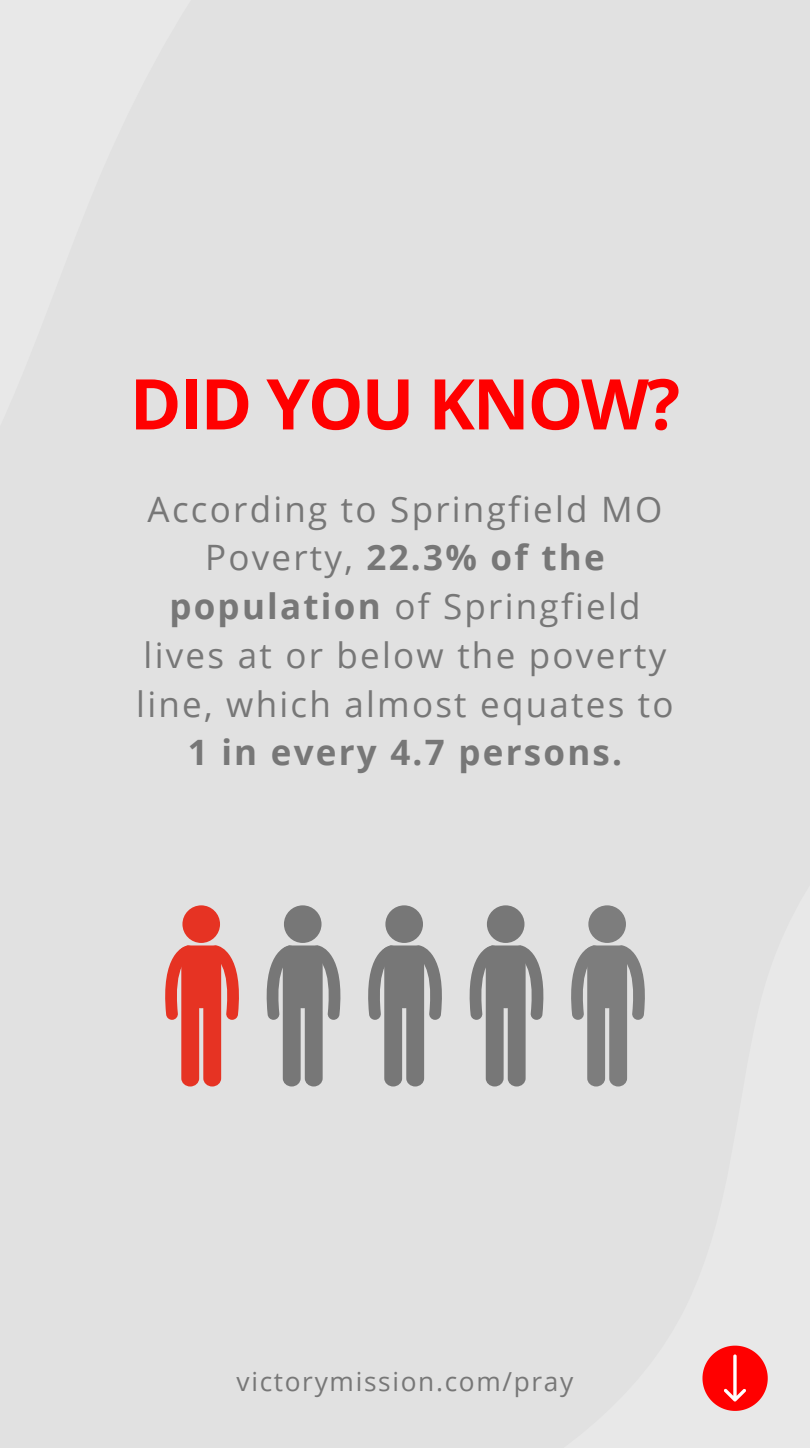
<style>
.page{position:relative;width:810px;height:1448px;background:#e1e1e1}
.page>*{position:absolute;margin:0;border:0;box-sizing:border-box;transform-origin:0 0}
.t1{font:700 70px "Open Sans";letter-spacing:-.03em;color:#f00}
.t2{font:35px/48.8px "Open Sans";letter-spacing:.065em;color:#777;text-align:center}
.t3{font:700 35px "Open Sans";letter-spacing:.065em;color:#777}
.t4{font:26.2px "Open Sans";letter-spacing:.065em;color:#777}
.s1{font-weight:700}
</style>
<div class="page">
<svg style="left:702px;top:1345px;width:66px;height:65px;background:#f94141"></svg>
<svg style="left:160px;top:945px;width:84px;height:141px;background:#e37d74"></svg>
<div style="left:182px;top:905px;width:38px;height:38px;background:#e63323;border-radius:50%"></div>
<svg style="left:363px;top:945px;width:84px;height:141px;background:#a4a4a4"></svg>
<div style="left:385px;top:905px;width:38px;height:38px;background:#777;border-radius:50%"></div>
<svg style="left:465px;top:945px;width:84px;height:141px;background:#a4a4a4"></svg>
<div style="left:487px;top:905px;width:37px;height:38px;background:#777;border-radius:50%"></div>
<svg style="left:566px;top:945px;width:84px;height:141px;background:#a7a7a7"></svg>
<div style="left:588px;top:905px;width:38px;height:38px;background:#7d7d7d;border-radius:50%"></div>
<svg style="left:262px;top:945px;width:84px;height:141px;background:#a4a4a4"></svg>
<div style="left:284px;top:905px;width:38px;height:38px;background:#777;border-radius:50%"></div>
<h1 class="t1" style="left:130px;top:355px;width:552px">DID YOU KNOW?</h1>
<p class="t2" style="left:136px;top:483px;width:539px">According to Springfield MO<br>Poverty, <span class="s1">22.3% of the population</span> of Springfield lives at or below the poverty line, which almost equates to</p>
<p class="t3" style="left:188px;top:728px;width:436px">1 in every 4.7 persons.</p>
<p class="t4" style="left:237px;top:1363px;width:338px">victorymission.com/pray</p>
</div>
